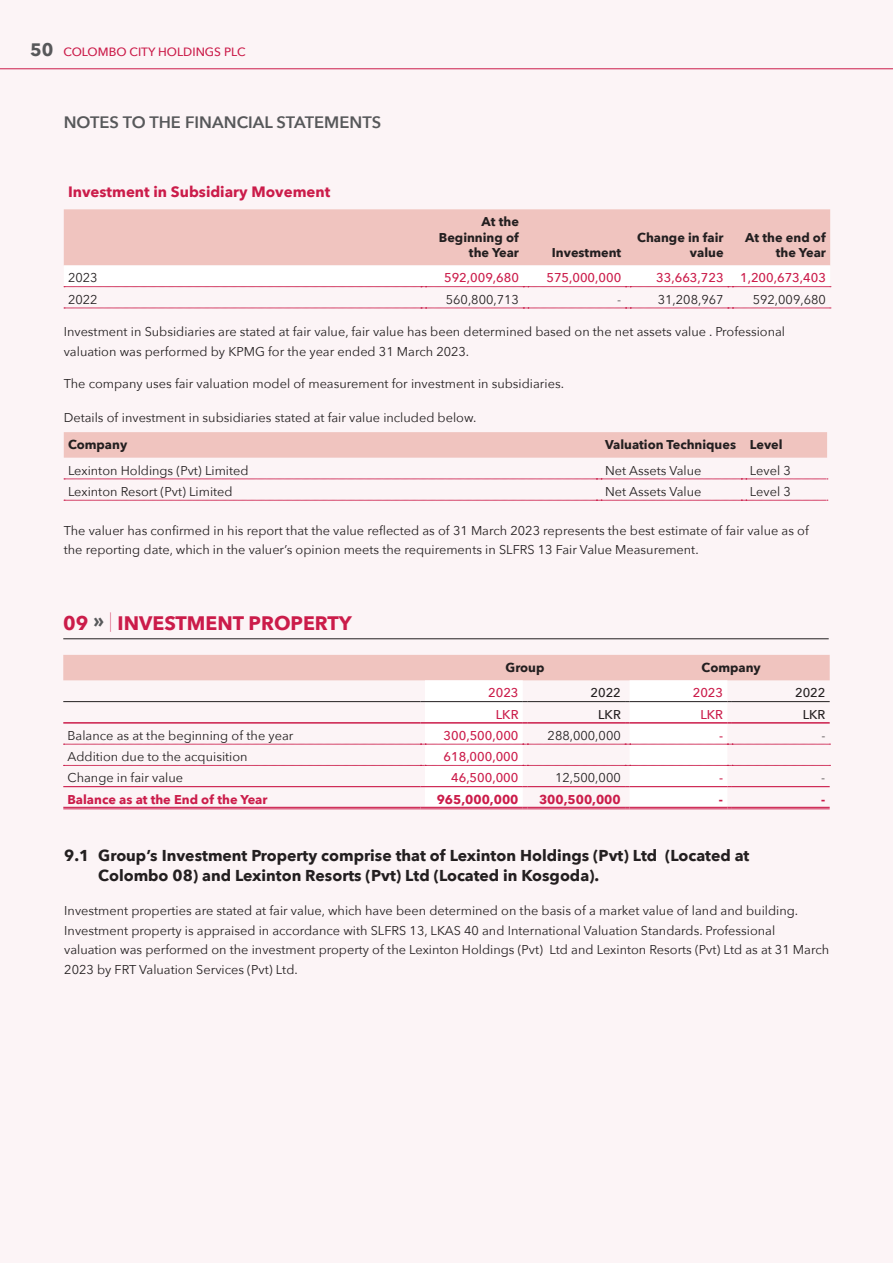
<style>
.page{position:relative;width:893px;height:1263px;background:#fcf4f6}
.page>*{position:absolute;margin:0;border:0;box-sizing:border-box;transform-origin:0 0}
.t1{font:700 19.5px "Avenir Next";color:#cb1c4a}
.t2{font:600 16.5px "Avenir Next";color:#57585a}
.t3{font:700 15.75px/19.5px "Avenir Next";color:#231f20}
.t4{font:700 15px "Avenir Next";color:#cb1c4a}
.t5{font:12.75px/19.5px "Avenir Next";color:#231f20}
.t6{font:700 12.75px/15.3px "Avenir Next";color:#231f20;text-align:right}
.t7{font:500 12.75px "Avenir Next";color:#cb1c4a}
.t8{font:700 12.75px "Avenir Next";color:#cb1c4a}
.t9{font:500 12.75px "Avenir Next";color:#231f20}
.t10{font:500 12px "Avenir Next";color:#cb1c4a}
.s1{font-weight:700;font-size:18px;color:#57585a}
</style>
<div class="page">
<hr style="left:0;top:68px;width:893px;height:1px;background:#cb1c4a">
<div style="left:64px;top:432px;width:763px;height:26px;background:#f0c4bf"></div>
<svg style="left:64px;top:500px;width:764px;height:1px"></svg>
<svg style="left:64px;top:479px;width:764px;height:1px"></svg>
<hr style="left:63px;top:638px;width:766px;height:1px;background:#231f20">
<svg style="left:64px;top:209px;width:767px;height:78px"></svg>
<svg style="left:64px;top:308px;width:767px;height:1px"></svg>
<svg style="left:63px;top:655px;width:767px;height:154px"></svg>
<hr style="left:732px;top:807px;width:98px;height:1px;background:#cb1c4a">
<hr style="left:732px;top:808px;width:98px;height:1px;background:#cb1c4a">
<p class="t10" style="left:30px;top:42px;width:217px"><span class="s1">50</span> COLOMBO CITY HOLDINGS PLC</p>
<p class="t2" style="left:64px;top:108px;width:319px">NOTES TO THE FINANCIAL STATEMENTS</p>
<p class="t4" style="left:68px;top:178px;width:264px">Investment in Subsidiary Movement</p>
<p class="t6" style="left:439px;top:214px;width:82px">At the<br>Beginning of the Year</p>
<p class="t6" style="left:552px;top:245px;width:71px">Investment</p>
<p class="t6" style="left:637px;top:229px;width:88px">Change in fair value</p>
<p class="t6" style="left:745px;top:229px;width:82px">At the end of the Year</p>
<p class="t5" style="left:68px;top:268px;width:31px">2023</p>
<p class="t7" style="left:444px;top:267px;width:76px">592,009,680</p>
<p class="t7" style="left:546px;top:267px;width:76px">575,000,000</p>
<p class="t7" style="left:656px;top:267px;width:69px">33,663,723</p>
<p class="t7" style="left:740px;top:267px;width:87px">1,200,673,403</p>
<p class="t5" style="left:68px;top:289px;width:31px">2022</p>
<p class="t5" style="left:446px;top:289px;width:75px">560,800,713</p>
<p class="t5" style="left:617px;top:289px;width:6px">-</p>
<p class="t5" style="left:658px;top:289px;width:67px">31,208,967</p>
<p class="t5" style="left:753px;top:289px;width:75px">592,009,680</p>
<p class="t5" style="left:64px;top:322px;width:723px">Investment in Subsidiaries are stated at fair value, fair value has been determined based on the net assets value . Professional valuation was performed by KPMG for the year ended 31 March 2023.</p>
<p class="t5" style="left:64px;top:373px;width:502px">The company uses fair valuation model of measurement for investment in subsidiaries.</p>
<p class="t5" style="left:64px;top:407px;width:414px">Details of investment in subsidiaries stated at fair value included below.</p>
<p class="t6" style="left:68px;top:437px;width:61px">Company</p>
<p class="t6" style="left:605px;top:437px;width:179px">Valuation Techniques Level</p>
<p class="t5" style="left:68px;top:460px;width:182px">Lexinton Holdings (Pvt) Limited</p>
<p class="t5" style="left:605px;top:460px;width:98px">Net Assets Value</p>
<p class="t5" style="left:750px;top:460px;width:42px">Level 3</p>
<p class="t5" style="left:68px;top:481px;width:166px">Lexinton Resort (Pvt) Limited</p>
<p class="t5" style="left:605px;top:481px;width:98px">Net Assets Value</p>
<p class="t5" style="left:750px;top:481px;width:42px">Level 3</p>
<p class="t5" style="left:64px;top:520px;width:746px">The valuer has confirmed in his report that the value reflected as of 31 March 2023 represents the best estimate of fair value as of the reporting date, which in the valuer’s opinion meets the requirements in SLFRS 13 Fair Value Measurement.</p>
<h1 class="t1" style="left:63px;top:606px;width:290px">09 <sup>»</sup> <sup>|</sup> INVESTMENT PROPERTY</h1>
<p class="t6" style="left:506px;top:659px;width:40px">Group</p>
<p class="t6" style="left:702px;top:659px;width:61px">Company</p>
<p class="t7" style="left:488px;top:682px;width:32px">2023</p>
<p class="t9" style="left:590px;top:682px;width:32px">2022</p>
<p class="t7" style="left:693px;top:682px;width:32px">2023</p>
<p class="t9" style="left:795px;top:682px;width:32px">2022</p>
<p class="t7" style="left:496px;top:703px;width:24px">LKR</p>
<p class="t9" style="left:598px;top:703px;width:24px">LKR</p>
<p class="t7" style="left:700px;top:703px;width:24px">LKR</p>
<p class="t9" style="left:803px;top:703px;width:24px">LKR</p>
<p class="t5" style="left:68px;top:725px;width:227px">Balance as at the beginning of the year</p>
<p class="t7" style="left:444px;top:724px;width:76px">300,500,000</p>
<p class="t5" style="left:548px;top:725px;width:75px">288,000,000</p>
<p class="t7" style="left:719px;top:724px;width:6px">-</p>
<p class="t5" style="left:821px;top:725px;width:6px">-</p>
<p class="t5" style="left:67px;top:746px;width:182px">Addition due to the acquisition</p>
<p class="t7" style="left:444px;top:746px;width:76px">618,000,000</p>
<p class="t5" style="left:67px;top:768px;width:117px">Change in fair value</p>
<p class="t7" style="left:451px;top:767px;width:69px">46,500,000</p>
<p class="t5" style="left:555px;top:768px;width:67px">12,500,000</p>
<p class="t7" style="left:719px;top:767px;width:6px">-</p>
<p class="t5" style="left:821px;top:768px;width:6px">-</p>
<p class="t8" style="left:67px;top:788px;width:202px">Balance as at the End of the Year</p>
<p class="t8" style="left:437px;top:788px;width:83px">965,000,000</p>
<p class="t8" style="left:539px;top:788px;width:83px">300,500,000</p>
<p class="t8" style="left:719px;top:788px;width:6px">-</p>
<p class="t8" style="left:821px;top:788px;width:6px">-</p>
<p class="t3" style="left:98px;top:846px;width:653px;text-indent:-34px">9.1 Group’s Investment Property comprise that of Lexinton Holdings (Pvt) Ltd (Located at<br>Colombo 08) and Lexinton Resorts (Pvt) Ltd (Located in Kosgoda).</p>
<p class="t5" style="left:64px;top:900px;width:766px">Investment properties are stated at fair value, which have been determined on the basis of a market value of land and building.<br>Investment property is appraised in accordance with SLFRS 13, LKAS 40 and International Valuation Standards. Professional valuation was performed on the investment property of the Lexinton Holdings (Pvt) Ltd and Lexinton Resorts (Pvt) Ltd as at 31 March 2023 by FRT Valuation Services (Pvt) Ltd.</p>
</div>
